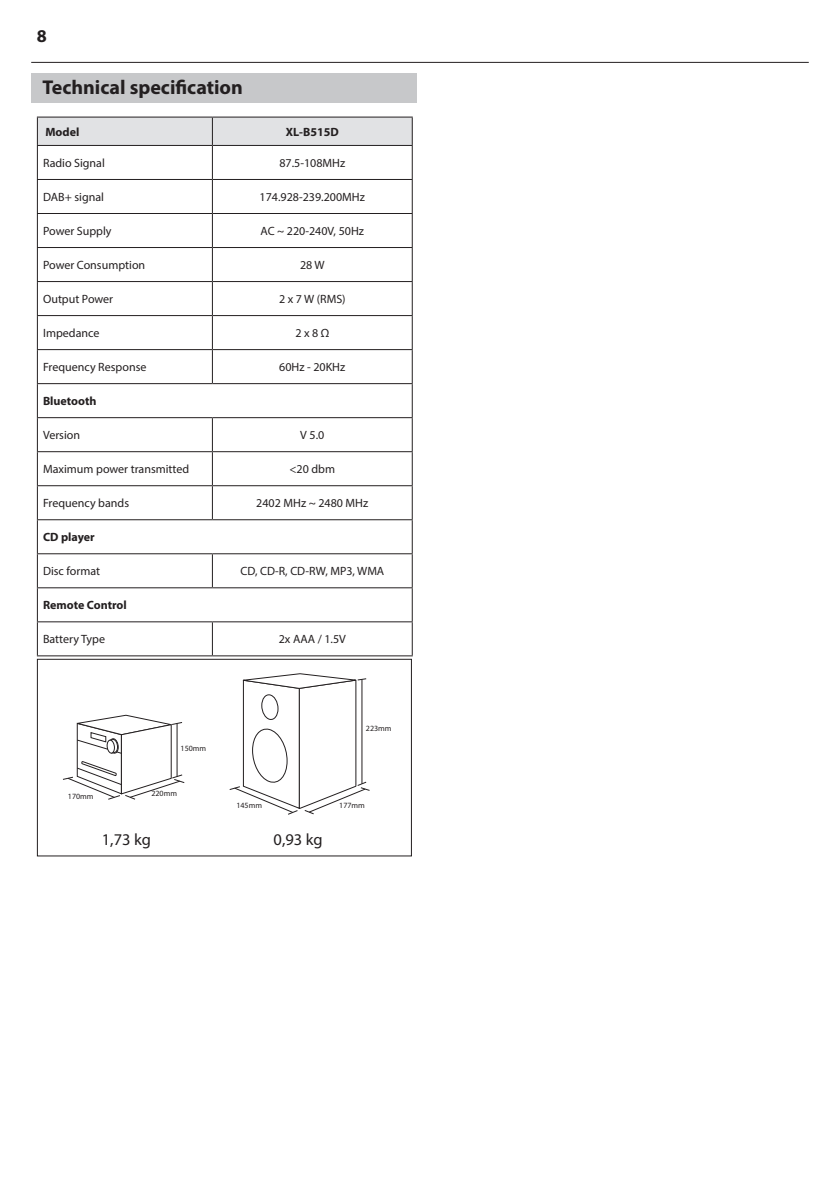
<style>
.page{position:relative;width:840px;height:1191px;background:#fff}
.page>*{position:absolute;margin:0;border:0;box-sizing:border-box;transform-origin:0 0}
.t1{font:700 20px "Myriad Pro";color:#231f20}
.t2{font:700 18px "Myriad Pro";color:#231f20}
.t3{font:16.4px "Myriad Pro";color:#231f20}
.t4{font:12px "Myriad Pro";color:#231f20}
.t5{font:700 12px "Myriad Pro";color:#231f20}
.t6{font:8px "Myriad Pro";color:#231f20}
</style>
<div class="page">
<div style="left:31px;top:74px;width:386px;height:29px;background:#c7c8ca"></div>
<svg style="left:212px;top:282px;width:199px;height:341px"></svg>
<svg style="left:37px;top:117px;width:375px;height:28px;background:#dbdcde"></svg>
<hr style="left:37px;top:145px;width:175px;height:1px;background:#231f20">
<hr style="left:37px;top:146px;width:1px;height:33px;background:#231f20">
<hr style="left:212px;top:145px;width:200px;height:1px;background:#231f20">
<hr style="left:212px;top:146px;width:1px;height:33px;background:#231f20">
<hr style="left:411px;top:146px;width:1px;height:33px;background:#231f20">
<hr style="left:37px;top:179px;width:175px;height:1px;background:#231f20">
<hr style="left:37px;top:180px;width:1px;height:33px;background:#231f20">
<hr style="left:212px;top:179px;width:200px;height:1px;background:#231f20">
<hr style="left:212px;top:180px;width:1px;height:33px;background:#231f20">
<hr style="left:411px;top:180px;width:1px;height:33px;background:#231f20">
<hr style="left:37px;top:213px;width:175px;height:1px;background:#231f20">
<hr style="left:37px;top:214px;width:1px;height:33px;background:#231f20">
<hr style="left:212px;top:213px;width:200px;height:1px;background:#231f20">
<hr style="left:212px;top:214px;width:1px;height:33px;background:#231f20">
<hr style="left:411px;top:214px;width:1px;height:33px;background:#231f20">
<hr style="left:37px;top:247px;width:175px;height:1px;background:#231f20">
<hr style="left:37px;top:248px;width:1px;height:33px;background:#231f20">
<hr style="left:212px;top:247px;width:200px;height:1px;background:#231f20">
<hr style="left:212px;top:248px;width:1px;height:33px;background:#231f20">
<hr style="left:411px;top:248px;width:1px;height:33px;background:#231f20">
<hr style="left:37px;top:281px;width:175px;height:1px;background:#231f20">
<hr style="left:37px;top:282px;width:1px;height:33px;background:#231f20">
<hr style="left:212px;top:281px;width:200px;height:1px;background:#231f20">
<hr style="left:212px;top:282px;width:1px;height:33px;background:#231f20">
<hr style="left:411px;top:282px;width:1px;height:33px;background:#231f20">
<hr style="left:37px;top:315px;width:175px;height:1px;background:#231f20">
<hr style="left:37px;top:316px;width:1px;height:33px;background:#231f20">
<hr style="left:212px;top:315px;width:200px;height:1px;background:#231f20">
<hr style="left:212px;top:316px;width:1px;height:33px;background:#231f20">
<hr style="left:411px;top:316px;width:1px;height:33px;background:#231f20">
<hr style="left:37px;top:349px;width:175px;height:1px;background:#231f20">
<hr style="left:37px;top:350px;width:1px;height:33px;background:#231f20">
<hr style="left:212px;top:349px;width:200px;height:1px;background:#231f20">
<hr style="left:212px;top:350px;width:1px;height:33px;background:#231f20">
<hr style="left:411px;top:350px;width:1px;height:33px;background:#231f20">
<hr style="left:37px;top:383px;width:175px;height:1px;background:#231f20">
<hr style="left:37px;top:384px;width:1px;height:33px;background:#231f20">
<hr style="left:212px;top:383px;width:200px;height:1px;background:#231f20">
<hr style="left:411px;top:384px;width:1px;height:33px;background:#231f20">
<hr style="left:37px;top:417px;width:175px;height:1px;background:#231f20">
<hr style="left:37px;top:418px;width:1px;height:33px;background:#231f20">
<hr style="left:212px;top:417px;width:200px;height:1px;background:#231f20">
<hr style="left:212px;top:418px;width:1px;height:33px;background:#231f20">
<hr style="left:411px;top:418px;width:1px;height:33px;background:#231f20">
<hr style="left:37px;top:451px;width:175px;height:1px;background:#231f20">
<hr style="left:37px;top:452px;width:1px;height:33px;background:#231f20">
<hr style="left:212px;top:451px;width:200px;height:1px;background:#231f20">
<hr style="left:212px;top:452px;width:1px;height:33px;background:#231f20">
<hr style="left:411px;top:452px;width:1px;height:33px;background:#231f20">
<hr style="left:37px;top:485px;width:175px;height:1px;background:#231f20">
<hr style="left:37px;top:486px;width:1px;height:33px;background:#231f20">
<hr style="left:212px;top:485px;width:200px;height:1px;background:#231f20">
<hr style="left:212px;top:486px;width:1px;height:33px;background:#231f20">
<hr style="left:411px;top:486px;width:1px;height:33px;background:#231f20">
<hr style="left:37px;top:519px;width:175px;height:1px;background:#231f20">
<hr style="left:37px;top:520px;width:1px;height:33px;background:#231f20">
<hr style="left:212px;top:519px;width:200px;height:1px;background:#231f20">
<hr style="left:411px;top:520px;width:1px;height:33px;background:#231f20">
<hr style="left:37px;top:553px;width:175px;height:1px;background:#231f20">
<hr style="left:37px;top:554px;width:1px;height:33px;background:#231f20">
<hr style="left:212px;top:553px;width:200px;height:1px;background:#231f20">
<hr style="left:212px;top:554px;width:1px;height:33px;background:#231f20">
<hr style="left:411px;top:554px;width:1px;height:33px;background:#231f20">
<hr style="left:37px;top:587px;width:175px;height:1px;background:#231f20">
<hr style="left:37px;top:588px;width:1px;height:33px;background:#231f20">
<hr style="left:212px;top:587px;width:200px;height:1px;background:#231f20">
<hr style="left:411px;top:588px;width:1px;height:33px;background:#231f20">
<hr style="left:37px;top:621px;width:175px;height:1px;background:#231f20">
<hr style="left:37px;top:622px;width:1px;height:33px;background:#231f20">
<hr style="left:212px;top:621px;width:200px;height:1px;background:#231f20">
<hr style="left:212px;top:622px;width:1px;height:33px;background:#231f20">
<hr style="left:411px;top:622px;width:1px;height:33px;background:#231f20">
<hr style="left:37px;top:655px;width:175px;height:1px;background:#231f20">
<hr style="left:212px;top:655px;width:200px;height:1px;background:#231f20">
<svg style="left:63px;top:714px;width:122px;height:86px"></svg>
<hr style="left:177px;top:723px;width:1px;height:53px;background:#231f20">
<svg style="left:229px;top:673px;width:141px;height:142px"></svg>
<div style="left:37px;top:659px;width:374px;height:197px;border:1px solid #231f20"></div>
<hr style="left:31px;top:62px;width:777px;height:1px;background:#231f20">
<h2 class="t2" style="left:37px;top:24px;width:11px">8</h2>
<h1 class="t1" style="left:43px;top:75px;width:202px">Technical specification</h1>
<p class="t5" style="left:45px;top:124px;width:35px">Model</p>
<p class="t5" style="left:286px;top:124px;width:54px">XL-B515D</p>
<p class="t4" style="left:43px;top:155px;width:63px">Radio Signal</p>
<p class="t4" style="left:279px;top:155px;width:67px">87.5-108MHz</p>
<p class="t4" style="left:43px;top:189px;width:62px">DAB+ signal</p>
<p class="t4" style="left:259px;top:189px;width:107px">174.928-239.200MHz</p>
<p class="t4" style="left:43px;top:224px;width:70px">Power Supply</p>
<p class="t4" style="left:260px;top:224px;width:105px">AC ~ 220-240V, 50Hz</p>
<p class="t4" style="left:43px;top:258px;width:104px">Power Consumption</p>
<p class="t4" style="left:300px;top:258px;width:26px">28 W</p>
<p class="t4" style="left:43px;top:292px;width:72px">Output Power</p>
<p class="t4" style="left:279px;top:292px;width:68px">2 x 7 W (RMS)</p>
<p class="t4" style="left:43px;top:326px;width:58px">Impedance</p>
<p class="t4" style="left:295px;top:326px;width:35px">2 x 8 Ω</p>
<p class="t4" style="left:43px;top:360px;width:105px">Frequency Response</p>
<p class="t4" style="left:279px;top:360px;width:68px">60Hz - 20KHz</p>
<p class="t5" style="left:43px;top:393px;width:55px">Bluetooth</p>
<p class="t4" style="left:43px;top:428px;width:39px">Version</p>
<p class="t4" style="left:300px;top:428px;width:26px">V 5.0</p>
<p class="t4" style="left:43px;top:462px;width:148px">Maximum power transmitted</p>
<p class="t4" style="left:289px;top:462px;width:47px">&lt;20 dbm</p>
<p class="t4" style="left:43px;top:496px;width:87px">Frequency bands</p>
<p class="t4" style="left:256px;top:496px;width:114px">2402 MHz ~ 2480 MHz</p>
<p class="t5" style="left:43px;top:529px;width:53px">CD player</p>
<p class="t4" style="left:43px;top:564px;width:59px">Disc format</p>
<p class="t4" style="left:240px;top:564px;width:145px">CD, CD-R, CD-RW, MP3, WMA</p>
<p class="t5" style="left:43px;top:597px;width:85px">Remote Control</p>
<p class="t4" style="left:43px;top:632px;width:64px">Battery Type</p>
<p class="t4" style="left:278px;top:632px;width:68px">2x AAA / 1.5V</p>
<p class="t6" style="left:180px;top:743px;width:27px">150mm</p>
<p class="t6" style="left:366px;top:723px;width:27px">223mm</p>
<p class="t6" style="left:68px;top:792px;width:27px">170mm</p>
<p class="t6" style="left:151px;top:788px;width:27px">220mm</p>
<p class="t6" style="left:236px;top:800px;width:27px">145mm</p>
<p class="t6" style="left:339px;top:801px;width:27px">177mm</p>
<h3 class="t3" style="left:102px;top:829px;width:51px">1,73 kg</h3>
<h3 class="t3" style="left:273px;top:829px;width:51px">0,93 kg</h3>
</div>
